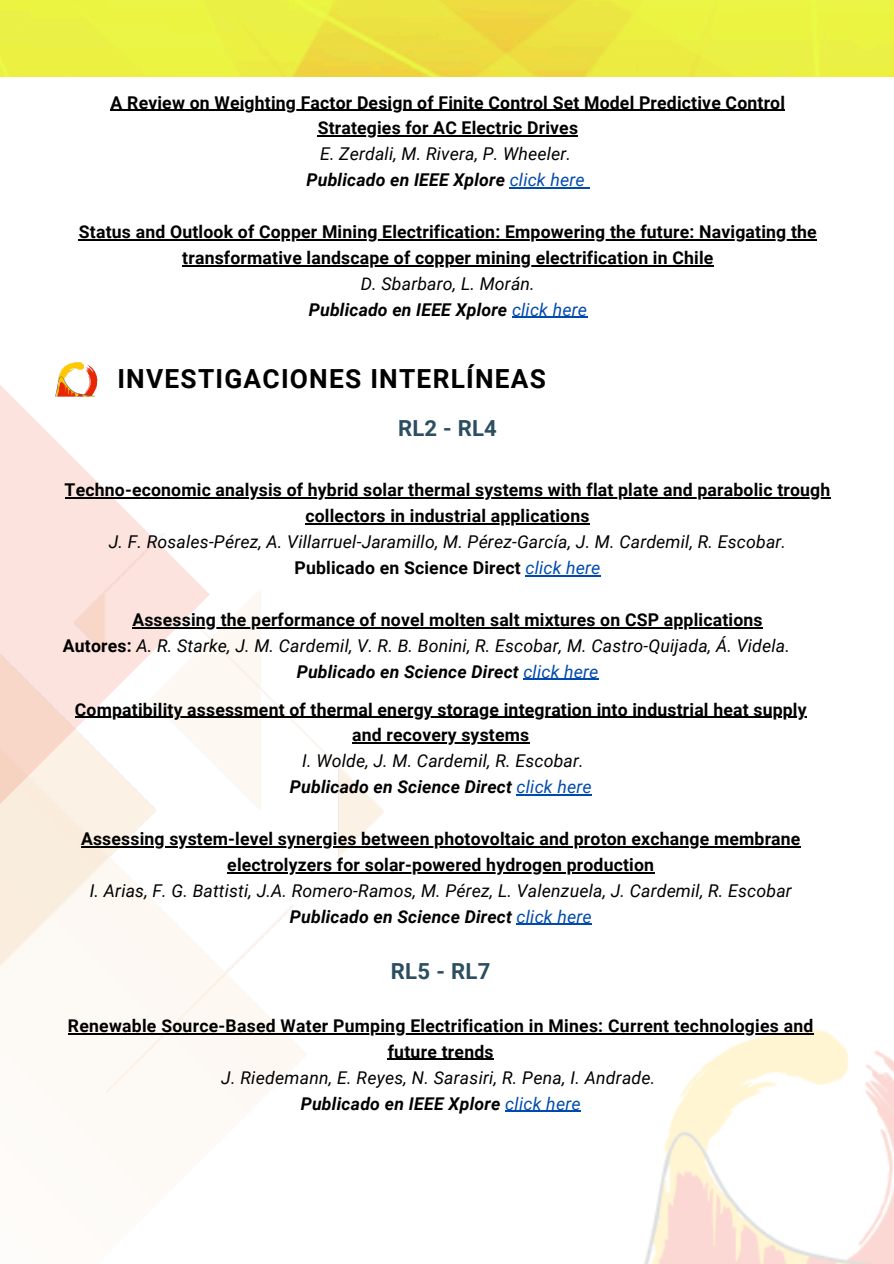
<style>
.page{position:relative;width:894px;height:1264px;background:#fff}
.page>*{position:absolute;margin:0;border:0;box-sizing:border-box;transform-origin:0 0}
.t1{font:700 26.25px "Roboto";letter-spacing:.045em;color:#000}
.t2{font:700 22.05px "Roboto";letter-spacing:.015em;color:#2b4f60}
.t3{font:700 17.55px/25.8px "Roboto";letter-spacing:.01em;color:#000;text-align:center}
.t4{font:italic 17.55px/25.8px "Roboto";letter-spacing:.01em;color:#000;text-align:center}
.t5{font:italic 700 17.55px "Roboto";letter-spacing:.01em;color:#000}
.s1{font-weight:400;font-style:italic}
.s2{font-weight:400;color:#004aad}
.s3{font-weight:700;font-style:normal}
.s4{font-weight:400;font-style:italic;color:#004aad}
.s5{font-weight:700}
.s6{color:#004aad}
</style>
<div class="page">
<img style="left:0;top:590px;width:384px;height:552px">
<hr style="left:111px;top:110px;width:674px;height:1px;background:#000">
<hr style="left:317px;top:135px;width:261px;height:2px;background:#000">
<hr style="left:509px;top:187px;width:75px;height:1px;background:#004aad">
<hr style="left:79px;top:239px;width:737px;height:1px;background:#000">
<hr style="left:182px;top:265px;width:531px;height:1px;background:#000">
<hr style="left:512px;top:317px;width:75px;height:1px;background:#004aad">
<img style="left:627px;top:1029px;width:266px;height:234px">
<img style="left:0;top:0;width:893px;height:76px">
<svg style="left:0;top:385px;width:210px;height:419px"></svg>
<img style="left:53px;top:362px;width:45px;height:40px">
<hr style="left:65px;top:497px;width:765px;height:1px;background:#000">
<hr style="left:305px;top:523px;width:284px;height:1px;background:#000">
<hr style="left:525px;top:575px;width:75px;height:1px;background:#004aad">
<hr style="left:132px;top:627px;width:630px;height:1px;background:#000">
<hr style="left:523px;top:678px;width:75px;height:2px;background:#004aad">
<hr style="left:75px;top:716px;width:731px;height:2px;background:#000">
<hr style="left:352px;top:742px;width:177px;height:1px;background:#000">
<hr style="left:516px;top:794px;width:75px;height:1px;background:#004aad">
<hr style="left:81px;top:846px;width:719px;height:1px;background:#000">
<hr style="left:227px;top:872px;width:427px;height:1px;background:#000">
<hr style="left:516px;top:923px;width:75px;height:2px;background:#004aad">
<hr style="left:68px;top:1033px;width:745px;height:1px;background:#000">
<hr style="left:387px;top:1058px;width:107px;height:2px;background:#000">
<hr style="left:505px;top:1110px;width:75px;height:1px;background:#004aad">
<p class="t3" style="left:111px;top:90px;width:675px">A Review on Weighting Factor Design of Finite Control Set Model Predictive Control</p>
<p class="t3" style="left:317px;top:115px;width:262px;text-align:left">Strategies for AC Electric Drives<br><span class="s1">E. Zerdali, M. Rivera, P. Wheeler.</span></p>
<p class="t5" style="left:306px;top:170px;width:279px">Publicado en IEEE Xplore <span class="s2">click here</span></p>
<p class="t3" style="left:79px;top:219px;width:739px">Status and Outlook of Copper Mining Electrification: Empowering the future: Navigating the</p>
<p class="t3" style="left:182px;top:245px;width:532px">transformative landscape of copper mining electrification in Chile<br><span class="s1">D. Sbarbaro, L. Morán.</span></p>
<p class="t5" style="left:309px;top:299px;width:279px">Publicado en IEEE Xplore <span class="s2">click here</span></p>
<p class="t1" style="left:117px;top:363px;width:430px">INVESTIGACIONES INTERLÍNEAS</p>
<p class="t2" style="left:398px;top:415px;width:100px">RL2 - RL4</p>
<p class="t3" style="left:65px;top:477px;width:767px">Techno-economic analysis of hybrid solar thermal systems with flat plate and parabolic trough</p>
<p class="t4" style="left:109px;top:503px;width:678px"><span class="s3">collectors in industrial applications<br></span>J. F. Rosales-Pérez, A. Villarruel-Jaramillo, M. Pérez-García, J. M. Cardemil, R. Escobar.</p>
<p class="t3" style="left:294px;top:555px;width:307px">Publicado en Science Direct <span class="s4">click here</span></p>
<p class="t3" style="left:132px;top:607px;width:631px">Assessing the performance of novel molten salt mixtures on CSP applications</p>
<p class="t4" style="left:63px;top:633px;width:728px"><span class="s3">Autores:</span> A. R. Starke, J. M. Cardemil, V. R. B. Bonini, R. Escobar, M. Castro-Quijada, Á. Videla.</p>
<p class="t5" style="left:297px;top:661px;width:303px">Publicado en Science Direct <span class="s2">click here</span></p>
<p class="t3" style="left:75px;top:696px;width:733px">Compatibility assessment of thermal energy storage integration into industrial heat supply</p>
<p class="t3" style="left:352px;top:722px;width:178px">and recovery systems</p>
<p class="t4" style="left:290px;top:748px;width:303px">I. Wolde, J. M. Cardemil, R. Escobar.<br><span class="s5">Publicado en Science Direct</span> <span class="s6">click here</span></p>
<p class="t3" style="left:81px;top:826px;width:720px">Assessing system-level synergies between photovoltaic and proton exchange membrane</p>
<h2 class="t4" style="left:90px;top:852px;width:703px"><span class="s3">electrolyzers for solar-powered hydrogen production<br></span>I. Arias, F. G. Battisti, J.A. Romero-Ramos, M. Pérez, L. Valenzuela, J. Cardemil, R. Escobar</h2>
<p class="t5" style="left:290px;top:906px;width:303px">Publicado en Science Direct <span class="s2">click here</span></p>
<p class="t2" style="left:390px;top:958px;width:101px">RL5 - RL7</p>
<p class="t3" style="left:68px;top:1012px;width:746px">Renewable Source-Based Water Pumping Electrification in Mines: Current technologies and future trends</p>
<p class="t4" style="left:221px;top:1064px;width:435px">J. Riedemann, E. Reyes, N. Sarasiri, R. Pena, I. Andrade.<br><span class="s5">Publicado en IEEE Xplore</span> <span class="s6">click here</span></p>
</div>
